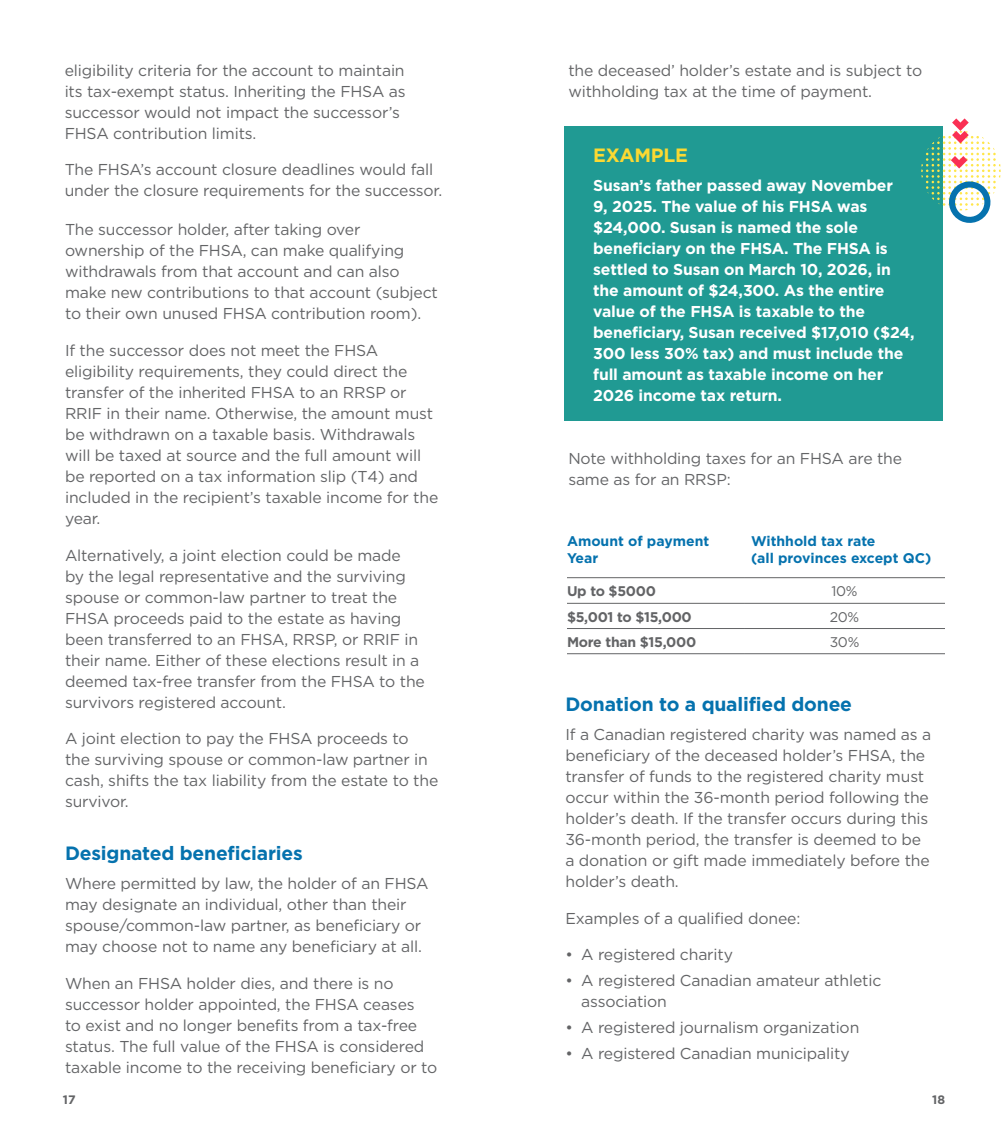
<style>
.page{position:relative;width:1008px;height:1134px;background:#fff}
.page>*{position:absolute;margin:0;border:0;box-sizing:border-box;transform-origin:0 0}
.t1{font:700 19.25px "Gotham";letter-spacing:-.01em;color:#0572ae}
.t2{font:700 19.25px "Gotham";letter-spacing:-.01em;color:#fbd932}
.t3{font:15.75px/21px "Gotham";letter-spacing:-.01em;color:#636466}
.t4{font:700 15.75px/21px "Gotham";letter-spacing:-.01em;color:#fff}
.t5{font:700 14px/17.5px "Gotham";color:#0572ae}
.t6{font:700 14px "Gotham";letter-spacing:-.02em;color:#636466}
.t7{font:14px "Gotham";color:#636466}
.t8{font:700 12.25px "Gotham";color:#636466}
</style>
<div class="page">
<div style="left:564px;top:126px;width:379px;height:295px;background:#209a93"></div>
<svg style="left:921px;top:118px;width:80px;height:105px"></svg>
<hr style="left:567px;top:577px;width:177px;height:1px;background:#636466">
<hr style="left:744px;top:577px;width:201px;height:1px;background:#636466">
<hr style="left:567px;top:603px;width:177px;height:1px;background:#636466">
<hr style="left:744px;top:603px;width:201px;height:1px;background:#636466">
<hr style="left:567px;top:628px;width:177px;height:1px;background:#636466">
<hr style="left:744px;top:628px;width:201px;height:1px;background:#636466">
<hr style="left:567px;top:653px;width:177px;height:1px;background:#636466">
<hr style="left:744px;top:653px;width:201px;height:1px;background:#636466">
<p class="t3" style="left:65px;top:59px;width:343px">eligibility criteria for the account to maintain its tax-exempt status. Inheriting the FHSA as successor would not impact the successor’s FHSA contribution limits.</p>
<p class="t3" style="left:65px;top:159px;width:379px">The FHSA’s account closure deadlines would fall under the closure requirements for the successor.</p>
<p class="t3" style="left:65px;top:219px;width:374px">The successor holder, after taking over ownership of the FHSA, can make qualifying withdrawals from that account and can also make new contributions to that account (subject to their own unused FHSA contribution room).</p>
<p class="t3" style="left:65px;top:340px;width:375px">If the successor does not meet the FHSA eligibility requirements, they could direct the transfer of the inherited FHSA to an RRSP or RRIF in their name. Otherwise, the amount must be withdrawn on a taxable basis. Withdrawals will be taxed at source and the full amount will be reported on a tax information slip (T4) and included in the recipient’s taxable income for the year.</p>
<p class="t3" style="left:65px;top:544px;width:361px">Alternatively, a joint election could be made<br>by the legal representative and the surviving spouse or common-law partner to treat the FHSA proceeds paid to the estate as having been transferred to an FHSA, RRSP, or RRIF in their name. Either of these elections result in a deemed tax-free transfer from the FHSA to the survivors registered account.</p>
<p class="t3" style="left:65px;top:728px;width:375px">A joint election to pay the FHSA proceeds to<br>the surviving spouse or common-law partner in cash, shifts the tax liability from the estate to the survivor.</p>
<p class="t1" style="left:65px;top:841px;width:239px">Designated beneficiaries</p>
<p class="t3" style="left:65px;top:873px;width:365px">Where permitted by law, the holder of an FHSA may designate an individual, other than their spouse/common-law partner, as beneficiary or may choose not to name any beneficiary at all.</p>
<p class="t3" style="left:65px;top:972px;width:374px">When an FHSA holder dies, and there is no successor holder appointed, the FHSA ceases<br>to exist and no longer benefits from a tax-free status. The full value of the FHSA is considered taxable income to the receiving beneficiary or to</p>
<p class="t3" style="left:568px;top:59px;width:355px">the deceased’ holder’s estate and is subject to withholding tax at the time of payment.</p>
<p class="t2" style="left:593px;top:142px;width:97px">EXAMPLE</p>
<p class="t4" style="left:593px;top:175px;width:323px">Susan’s father passed away November<br>9, 2025. The value of his FHSA was $24,000. Susan is named the sole beneficiary on the FHSA. The FHSA is settled to Susan on March 10, 2026, in the amount of $24,300. As the entire value of the FHSA is taxable to the beneficiary, Susan received $17,010 ($24, 300 less 30% tax) and must include the full amount as taxable income on her 2026 income tax return.</p>
<p class="t3" style="left:568px;top:448px;width:335px">Note withholding taxes for an FHSA are the same as for an RRSP:</p>
<p class="t5" style="left:567px;top:532px;width:144px">Amount of payment<br>Year</p>
<p class="t5" style="left:751px;top:532px;width:182px">Withhold tax rate<br>(all provinces except QC)</p>
<p class="t6" style="left:567px;top:582px;width:91px">Up to $5000</p>
<p class="t7" style="left:831px;top:582px;width:28px">10%</p>
<p class="t6" style="left:567px;top:607px;width:126px">$5,001 to $15,000</p>
<p class="t7" style="left:830px;top:608px;width:31px">20%</p>
<p class="t6" style="left:567px;top:632px;width:131px">More than $15,000</p>
<p class="t7" style="left:830px;top:633px;width:31px">30%</p>
<p class="t1" style="left:565px;top:691px;width:288px">Donation to a qualified donee</p>
<p class="t3" style="left:565px;top:723px;width:367px">If a Canadian registered charity was named as a beneficiary of the deceased holder’s FHSA, the transfer of funds to the registered charity must occur within the 36-month period following the holder’s death. If the transfer occurs during this 36-month period, the transfer is deemed to be a donation or gift made immediately before the holder’s death.</p>
<p class="t3" style="left:565px;top:907px;width:236px">Examples of a qualified donee:</p>
<p class="t3" style="left:565px;top:944px;width:169px">• A registered charity</p>
<p class="t3" style="left:581px;top:970px;width:302px;text-indent:-16px">• A registered Canadian amateur athletic association</p>
<p class="t3" style="left:565px;top:1017px;width:295px">• A registered journalism organization</p>
<p class="t3" style="left:565px;top:1043px;width:286px">• A registered Canadian municipality</p>
<p class="t8" style="left:63px;top:1091px;width:14px">17</p>
<p class="t8" style="left:932px;top:1091px;width:14px">18</p>
</div>
